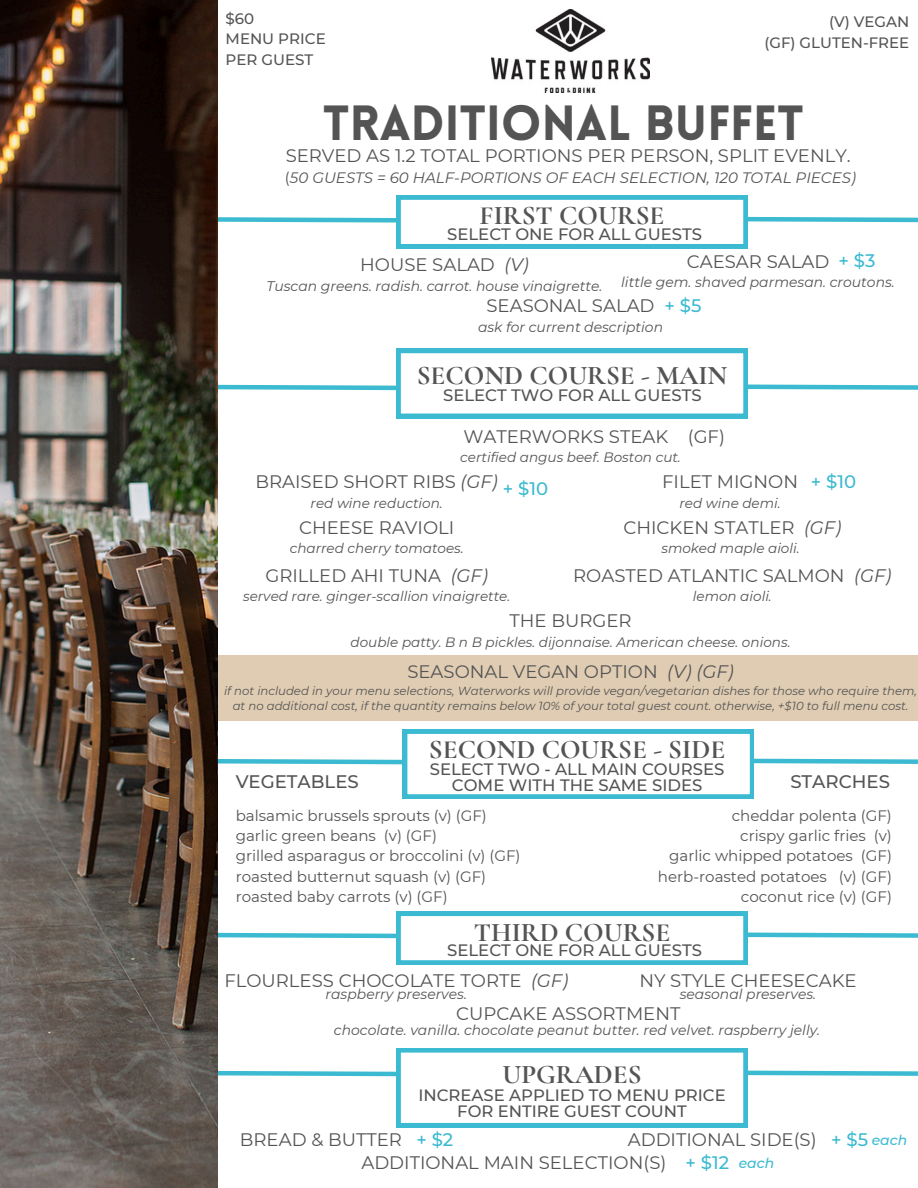
<style>
.page{position:relative;width:918px;height:1188px;background:#fff}
.page>*{position:absolute;margin:0;border:0;box-sizing:border-box;transform-origin:0 0}
.t1{font:900 48.3px "Lovelo";color:#545454}
.t2{font:700 26.85px "Cormorant Garamond";color:#545454}
.t3{font:18.15px "Montserrat";color:#545454}
.t4{font:500 18.15px "Montserrat";color:#545454}
.t5{font:500 18.15px "Montserrat";color:#3bbad1}
.t6{font:18px "Montserrat";color:#545454}
.t7{font:500 16.5px/15.8px "Montserrat";color:#545454;text-align:center}
.t8{font:15px "Montserrat";color:#545454}
.t9{font:italic 15px "Montserrat";color:#545454}
.t10{font:500 15px/20.2px "Montserrat";color:#545454;text-align:right}
.t11{font:italic 13.95px "Montserrat";color:#545454}
.t12{font:italic 500 13.95px "Montserrat";color:#3bbad1}
.t13{font:italic 13.65px "Montserrat";color:#545454}
.t14{font:italic 11.7px/15.6px "Montserrat";color:#545454;text-align:center}
.s1{font-style:normal}
.s2{font-style:italic}
.s3{font-weight:500;color:#3bbad1}
</style>
<div class="page">
<img style="left:492px;top:10px;width:157px;height:82px">
<svg style="left:217px;top:195px;width:701px;height:53px"></svg>
<svg style="left:217px;top:349px;width:701px;height:69px"></svg>
<svg style="left:217px;top:912px;width:701px;height:52px"></svg>
<svg style="left:217px;top:1048px;width:701px;height:79px"></svg>
<div style="left:199px;top:655px;width:719px;height:65px;background:#dfccb2"></div>
<svg style="left:217px;top:729px;width:701px;height:70px"></svg>
<img style="left:0;top:0;width:217px;height:1188px">
<p class="t10" style="left:226px;top:9px;width:102px;text-align:left">$60<br>MENU PRICE<br>PER GUEST</p>
<p class="t10" style="left:764px;top:12px;width:146px">(V) VEGAN<br>(GF) GLUTEN-FREE</p>
<p class="t1" style="left:323px;top:103px;width:482px">TRADITIONAL BUFFET</p>
<h3 class="t3" style="left:286px;top:144px;width:567px">SERVED AS 1.2 TOTAL PORTIONS PER PERSON, SPLIT EVENLY.</h3>
<h3 class="t9" style="left:285px;top:169px;width:573px"><span class="s1">(</span>50 GUESTS = 60 HALF-PORTIONS OF EACH SELECTION, 120 TOTAL PIECES)</h3>
<p class="t2" style="left:480px;top:199px;width:186px">FIRST COURSE</p>
<h5 class="t7" style="left:447px;top:226px;width:256px">SELECT ONE FOR ALL GUESTS</h5>
<h2 class="t5" style="left:839px;top:250px;width:38px">+ $3</h2>
<h3 class="t3" style="left:360px;top:254px;width:170px">HOUSE SALAD <span class="s2">(V)</span></h3>
<p class="t3" style="left:687px;top:250px;width:144px">CAESAR SALAD</p>
<p class="t11" style="left:621px;top:274px;width:275px">little gem. shaved parmesan. croutons.</p>
<h4 class="t11" style="left:266px;top:277px;width:338px">Tuscan greens. radish. carrot. house vinaigrette.</h4>
<h3 class="t5" style="left:664px;top:295px;width:38px">+ $5</h3>
<p class="t3" style="left:487px;top:295px;width:170px">SEASONAL SALAD</p>
<h3 class="t11" style="left:478px;top:318px;width:187px">ask for current description</h3>
<h5 class="t2" style="left:417px;top:359px;width:312px">SECOND COURSE - MAIN</h5>
<h1 class="t7" style="left:443px;top:387px;width:260px">SELECT TWO FOR ALL GUESTS</h1>
<p class="t3" style="left:463px;top:426px;width:206px">WATERWORKS STEAK</p>
<p class="t13" style="left:460px;top:449px;width:222px">certified angus beef. Boston cut.</p>
<h3 class="t6" style="left:688px;top:425px;width:39px">(GF)</h3>
<p class="t3" style="left:256px;top:471px;width:244px">BRAISED SHORT RIBS <span class="s2">(GF)</span></p>
<p class="t13" style="left:311px;top:494px;width:134px">red wine reduction.</p>
<p class="t5" style="left:503px;top:478px;width:47px">+ $10</p>
<p class="t3" style="left:662px;top:471px;width:137px">FILET MIGNON</p>
<p class="t13" style="left:680px;top:494px;width:103px">red wine demi.</p>
<h4 class="t5" style="left:811px;top:471px;width:47px">+ $10</h4>
<p class="t3" style="left:299px;top:516px;width:157px">CHEESE RAVIOLI</p>
<p class="t13" style="left:290px;top:540px;width:176px">charred cherry tomatoes.</p>
<p class="t3" style="left:265px;top:565px;width:224px">GRILLED AHI TUNA <span class="s2">(GF)</span></p>
<p class="t13" style="left:243px;top:588px;width:269px">served rare. ginger-scallion vinaigrette.</p>
<p class="t3" style="left:623px;top:516px;width:219px">CHICKEN STATLER <span class="s2">(GF)</span></p>
<p class="t13" style="left:661px;top:540px;width:140px">smoked maple aioli.</p>
<p class="t3" style="left:573px;top:565px;width:320px">ROASTED ATLANTIC SALMON <span class="s2">(GF)</span></p>
<p class="t13" style="left:693px;top:588px;width:81px">lemon aioli.</p>
<p class="t3" style="left:510px;top:610px;width:124px">THE BURGER</p>
<p class="t13" style="left:351px;top:633px;width:441px">double patty. B n B pickles. dijonnaise. American cheese. onions.</p>
<p class="t3" style="left:407px;top:661px;width:328px">SEASONAL VEGAN OPTION <span class="s2">(V) (GF)</span></p>
<p class="t14" style="left:224px;top:683px;width:694px">if not included in your menu selections, Waterworks will provide vegan/vegetarian dishes for those who require them, at no additional cost, if the quantity remains below 10% of your total guest count. otherwise, +$10 to full menu cost.</p>
<p class="t2" style="left:429px;top:734px;width:298px">SECOND COURSE - SIDE</p>
<p class="t7" style="left:430px;top:761px;width:296px">SELECT TWO - ALL MAIN COURSES<br>COME WITH THE SAME SIDES</p>
<p class="t4" style="left:236px;top:771px;width:125px">VEGETABLES</p>
<p class="t4" style="left:790px;top:771px;width:101px">STARCHES</p>
<p class="t8" style="left:236px;top:806px;width:253px">balsamic brussels sprouts (v) (GF)</p>
<h2 class="t8" style="left:236px;top:827px;width:203px">garlic green beans (v) (GF)</h2>
<h3 class="t8" style="left:236px;top:847px;width:286px">grilled asparagus or broccolini (v) (GF)</h3>
<p class="t8" style="left:236px;top:867px;width:252px">roasted butternut squash (v) (GF)</p>
<h4 class="t8" style="left:236px;top:887px;width:213px">roasted baby carrots (v) (GF)</h4>
<p class="t8" style="left:732px;top:806px;width:162px">cheddar polenta (GF)</p>
<p class="t8" style="left:740px;top:827px;width:153px">crispy garlic fries (v)</p>
<p class="t8" style="left:669px;top:847px;width:224px">garlic whipped potatoes (GF)</p>
<p class="t8" style="left:658px;top:867px;width:236px">herb-roasted potatoes (v) (GF)</p>
<p class="t8" style="left:741px;top:887px;width:152px">coconut rice (v) (GF)</p>
<h6 class="t2" style="left:474px;top:916px;width:198px">THIRD COURSE</h6>
<p class="t7" style="left:447px;top:942px;width:256px">SELECT ONE FOR ALL GUESTS</p>
<p class="t3" style="left:224px;top:969px;width:345px">FLOURLESS CHOCOLATE TORTE <span class="s2">(GF)</span></p>
<h4 class="t3" style="left:639px;top:969px;width:219px">NY STYLE CHEESECAKE</h4>
<h3 class="t11" style="left:326px;top:986px;width:143px">raspberry preserves.</h3>
<h3 class="t11" style="left:680px;top:986px;width:138px">seasonal preserves.</h3>
<h4 class="t3" style="left:456px;top:1002px;width:226px">CUPCAKE ASSORTMENT</h4>
<p class="t11" style="left:334px;top:1021px;width:488px">chocolate. vanilla. chocolate peanut butter. red velvet. raspberry jelly.</p>
<h2 class="t2" style="left:502px;top:1059px;width:141px">UPGRADES</h2>
<h2 class="t7" style="left:418px;top:1088px;width:309px">INCREASE APPLIED TO MENU PRICE<br>FOR ENTIRE GUEST COUNT</h2>
<p class="t3" style="left:240px;top:1128px;width:215px">BREAD &amp; BUTTER <span class="s3">+ $2</span></p>
<h2 class="t3" style="left:361px;top:1152px;width:369px">ADDITIONAL MAIN SELECTION(S) <span class="s3">+ $12</span></h2>
<h3 class="t12" style="left:739px;top:1155px;width:37px">each</h3>
<p class="t3" style="left:628px;top:1128px;width:242px">ADDITIONAL SIDE(S) <span class="s3">+ $5</span></p>
<h3 class="t12" style="left:872px;top:1131px;width:37px">each</h3>
</div>
